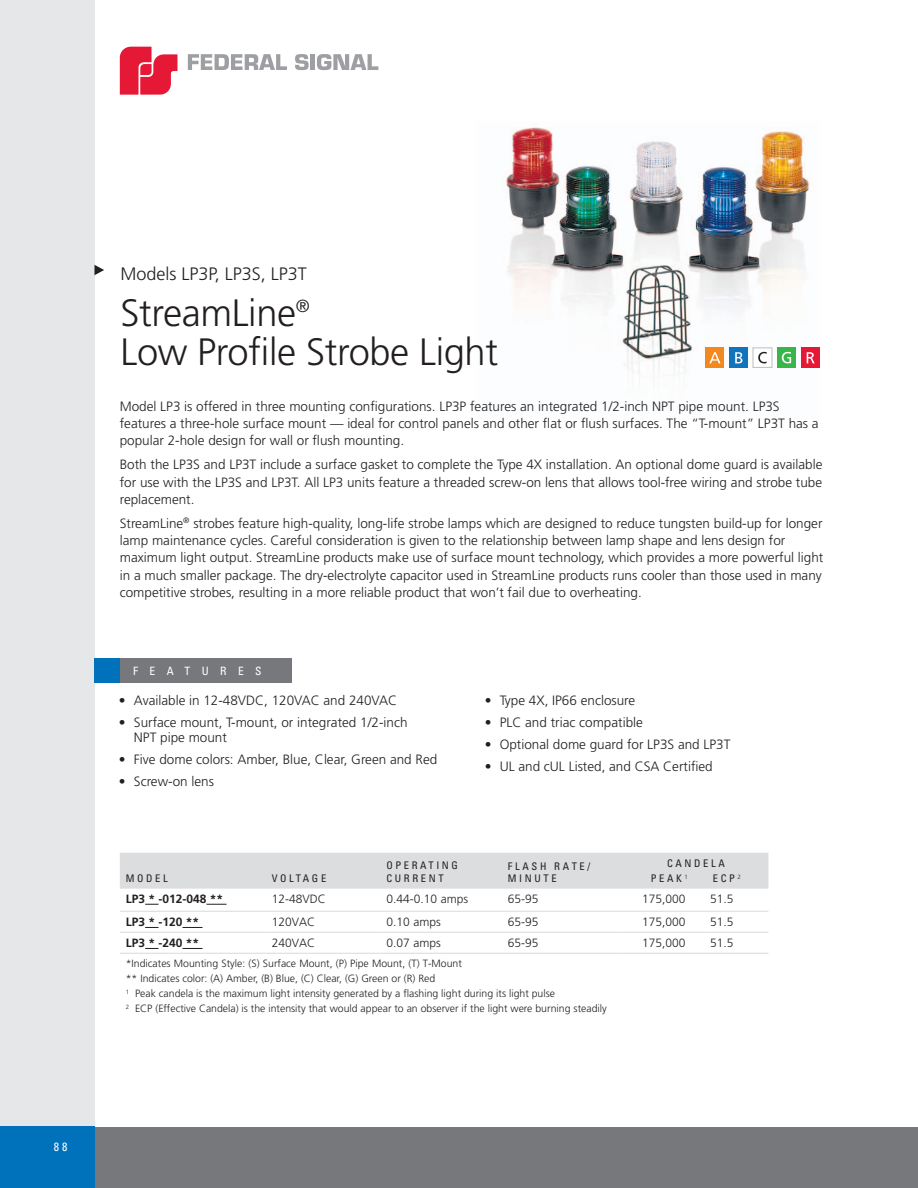
<style>
.page{position:relative;width:918px;height:1188px;background:#fff}
.page>*{position:absolute;margin:0;border:0;box-sizing:border-box;transform-origin:0 0}
.Head{font:300 38.1px/39.5px "Frutiger";letter-spacing:-.01em;color:#231f20}
.model{font:300 18px "Frutiger";color:#231f20}
.Body_Copy{font:300 13.5px/17.2px "Frutiger";color:#231f20}
.features{font:300 13.5px/15px "Frutiger";color:#231f20}
.t1{font:300 12px "Frutiger";color:#231f20}
.chart_model{font:700 12px "Frutiger";color:#231f20}
.t2{font:condensed 12px "Univers";color:#fff}
.t3{font:condensed 11.55px "Univers";letter-spacing:1em;color:#fff}
.chart_model-2{font:300 10.5px "Frutiger";color:#231f20}
.t4{font:condensed 10.5px "Univers";letter-spacing:.25em;color:#231f20}
</style>
<div class="page">
<div style="left:94px;top:1127px;width:824px;height:61px;background:#76787b"></div>
<div style="left:0;top:0;width:94px;height:1188px;background:#e6e7e9"></div>
<div style="left:0;top:1127px;width:94px;height:61px;background:#0072bc"></div>
<svg style="left:188px;top:54px;width:99px;height:16px"></svg>
<svg style="left:295px;top:54px;width:14px;height:16px"></svg>
<hr style="left:311px;top:54px;width:4px;height:16px;background:#9d9fa2">
<svg style="left:317px;top:54px;width:61px;height:16px"></svg>
<svg style="left:120px;top:47px;width:57px;height:48px"></svg>
<img style="left:506px;top:127px;width:313px;height:247px">
<div style="left:94px;top:658px;width:26px;height:25px;background:#0072bc"></div>
<div style="left:120px;top:658px;width:172px;height:25px;background:#76787b"></div>
<svg style="left:94px;top:265px;width:10px;height:10px"></svg>
<div style="left:120px;top:853px;width:648px;height:34px;background:#dcdddf"></div>
<hr style="left:120px;top:887px;width:146px;height:2px;background:#dcdddf">
<hr style="left:266px;top:887px;width:114px;height:2px;background:#dcdddf">
<hr style="left:380px;top:887px;width:122px;height:2px;background:#dcdddf">
<hr style="left:623px;top:887px;width:81px;height:2px;background:#dcdddf">
<hr style="left:704px;top:887px;width:64px;height:2px;background:#dcdddf">
<hr style="left:120px;top:911px;width:146px;height:1px;background:#dcdddf">
<hr style="left:266px;top:911px;width:114px;height:1px;background:#dcdddf">
<hr style="left:380px;top:911px;width:122px;height:1px;background:#dcdddf">
<hr style="left:502px;top:911px;width:121px;height:1px;background:#dcdddf">
<hr style="left:623px;top:911px;width:81px;height:1px;background:#dcdddf">
<hr style="left:704px;top:911px;width:64px;height:1px;background:#dcdddf">
<hr style="left:120px;top:932px;width:146px;height:1px;background:#dcdddf">
<hr style="left:266px;top:932px;width:114px;height:1px;background:#dcdddf">
<hr style="left:380px;top:932px;width:122px;height:1px;background:#dcdddf">
<hr style="left:502px;top:932px;width:121px;height:1px;background:#dcdddf">
<hr style="left:623px;top:932px;width:81px;height:1px;background:#dcdddf">
<hr style="left:704px;top:932px;width:64px;height:1px;background:#dcdddf">
<hr style="left:120px;top:953px;width:146px;height:1px;background:#dcdddf">
<hr style="left:266px;top:953px;width:114px;height:1px;background:#dcdddf">
<hr style="left:380px;top:953px;width:122px;height:1px;background:#dcdddf">
<hr style="left:502px;top:953px;width:121px;height:1px;background:#dcdddf">
<hr style="left:623px;top:953px;width:81px;height:1px;background:#dcdddf">
<hr style="left:704px;top:953px;width:64px;height:1px;background:#dcdddf">
<hr style="left:502px;top:887px;width:121px;height:2px;background:#dcdddf">
<svg style="left:145px;top:904px;width:13px;height:1px"></svg>
<svg style="left:207px;top:904px;width:20px;height:1px"></svg>
<svg style="left:145px;top:927px;width:13px;height:1px"></svg>
<svg style="left:183px;top:927px;width:20px;height:1px"></svg>
<svg style="left:145px;top:948px;width:13px;height:1px"></svg>
<svg style="left:183px;top:948px;width:20px;height:1px"></svg>
<div style="left:801px;top:348px;width:18px;height:20px;background:#e51836"></div>
<svg style="left:807px;top:352px;width:8px;height:11px"></svg>
<div style="left:729px;top:348px;width:19px;height:20px;background:#1074bc"></div>
<div style="left:705px;top:348px;width:19px;height:20px;background:#f5871f"></div>
<div style="left:777px;top:348px;width:19px;height:20px;background:#3ab54a"></div>
<svg style="left:735px;top:352px;width:7px;height:11px"></svg>
<svg style="left:709px;top:352px;width:12px;height:11px"></svg>
<svg style="left:782px;top:352px;width:9px;height:11px"></svg>
<div style="left:753px;top:348px;width:19px;height:19px;background:#fff"></div>
<div style="left:753px;top:348px;width:19px;height:20px;border:1px solid #bcbdc0"></div>
<svg style="left:758px;top:352px;width:9px;height:11px"></svg>
<p class="t2" style="left:54px;top:1139px;width:15px">88</p>
<p class="model" style="left:120px;top:263px;width:188px">Models LP3P, LP3S, LP3T</p>
<p class="Head" style="left:120px;top:294px;width:379px">StreamLine<sup>®<br></sup>Low Profile Strobe Light</p>
<p class="Body_Copy" style="left:120px;top:398px;width:700px">Model LP3 is offered in three mounting configurations. LP3P features an integrated 1/2-inch NPT pipe mount. LP3S features a three-hole surface mount — ideal for control panels and other flat or flush surfaces. The “T-mount” LP3T has a popular 2-hole design for wall or flush mounting.</p>
<p class="Body_Copy" style="left:120px;top:456px;width:704px;text-align:justify">Both the LP3S and LP3T include a surface gasket to complete the Type 4X installation. An optional dome guard is available for use with the LP3S and LP3T. All LP3 units feature a threaded screw-on lens that allows tool-free wiring and strobe tube replacement.</p>
<p class="Body_Copy" style="left:120px;top:515px;width:705px">StreamLine<sup>®</sup> strobes feature high-quality, long-life strobe lamps which are designed to reduce tungsten build-up for longer lamp maintenance cycles. Careful consideration is given to the relationship between lamp shape and lens design for maximum light output. StreamLine products make use of surface mount technology, which provides a more powerful light in a much smaller package. The dry-electrolyte capacitor used in StreamLine products runs cooler than those used in many competitive strobes, resulting in a more reliable product that won’t fail due to overheating.</p>
<p class="t3" style="left:133px;top:663px;width:130px">FEATURES</p>
<p class="features" style="left:119px;top:693px;width:280px">• Available in 12-48VDC, 120VAC and 240VAC</p>
<p class="features" style="left:134px;top:715px;width:275px;text-indent:-15px">• Surface mount, T-mount, or integrated 1/2-inch<br>NPT pipe mount</p>
<p class="features" style="left:119px;top:752px;width:320px">• Five dome colors: Amber, Blue, Clear, Green and Red</p>
<p class="features" style="left:119px;top:774px;width:97px">• Screw-on lens</p>
<p class="features" style="left:485px;top:693px;width:152px">• Type 4X, IP66 enclosure</p>
<p class="features" style="left:485px;top:715px;width:160px">• PLC and triac compatible</p>
<p class="features" style="left:485px;top:737px;width:247px">• Optional dome guard for LP3S and LP3T</p>
<p class="features" style="left:485px;top:759px;width:230px">• UL and cUL Listed, and CSA Certified</p>
<p class="t4" style="left:126px;top:872px;width:43px">MODEL</p>
<p class="t4" style="left:272px;top:872px;width:56px">VOLTAGE</p>
<p class="t4" style="left:386px;top:858px;width:73px">OPERATING</p>
<p class="t4" style="left:386px;top:872px;width:59px">CURRENT</p>
<p class="t4" style="left:508px;top:860px;width:84px">FLASH RATE/</p>
<p class="t4" style="left:508px;top:872px;width:50px">MINUTE</p>
<p class="t4" style="left:667px;top:857px;width:59px">CANDELA</p>
<p class="t4" style="left:651px;top:872px;width:39px">PEAK <sup>1</sup></p>
<p class="t4" style="left:713px;top:872px;width:30px">ECP <sup>2</sup></p>
<p class="chart_model" style="left:126px;top:892px;width:99px">LP3 * -012-048 **</p>
<p class="t1" style="left:272px;top:892px;width:56px">12-48VDC</p>
<p class="t1" style="left:386px;top:892px;width:83px">0.44-0.10 amps</p>
<p class="t1" style="left:508px;top:892px;width:32px">65-95</p>
<p class="t1" style="left:642px;top:892px;width:45px">175,000</p>
<p class="t1" style="left:710px;top:892px;width:25px">51.5</p>
<p class="chart_model" style="left:126px;top:915px;width:75px">LP3 * -120 **</p>
<p class="t1" style="left:272px;top:915px;width:45px">120VAC</p>
<p class="t1" style="left:386px;top:915px;width:56px">0.10 amps</p>
<p class="t1" style="left:508px;top:915px;width:32px">65-95</p>
<p class="t1" style="left:642px;top:915px;width:45px">175,000</p>
<p class="t1" style="left:710px;top:915px;width:25px">51.5</p>
<p class="chart_model" style="left:126px;top:936px;width:75px">LP3 * -240 **</p>
<p class="t1" style="left:272px;top:936px;width:45px">240VAC</p>
<p class="t1" style="left:386px;top:936px;width:56px">0.07 amps</p>
<p class="t1" style="left:508px;top:936px;width:32px">65-95</p>
<p class="t1" style="left:642px;top:936px;width:45px">175,000</p>
<p class="t1" style="left:710px;top:936px;width:25px">51.5</p>
<p class="chart_model-2" style="left:126px;top:958px;width:338px">*Indicates Mounting Style: (S) Surface Mount, (P) Pipe Mount, (T) T-Mount</p>
<p class="chart_model-2" style="left:126px;top:973px;width:311px">** Indicates color: (A) Amber, (B) Blue, (C) Clear, (G) Green or (R) Red</p>
<p class="chart_model-2" style="left:126px;top:988px;width:431px"><sup>1</sup> Peak candela is the maximum light intensity generated by a flashing light during its light pulse</p>
<p class="chart_model-2" style="left:126px;top:1003px;width:483px"><sup>2</sup> ECP (Effective Candela) is the intensity that would appear to an observer if the light were burning steadily</p>
</div>
